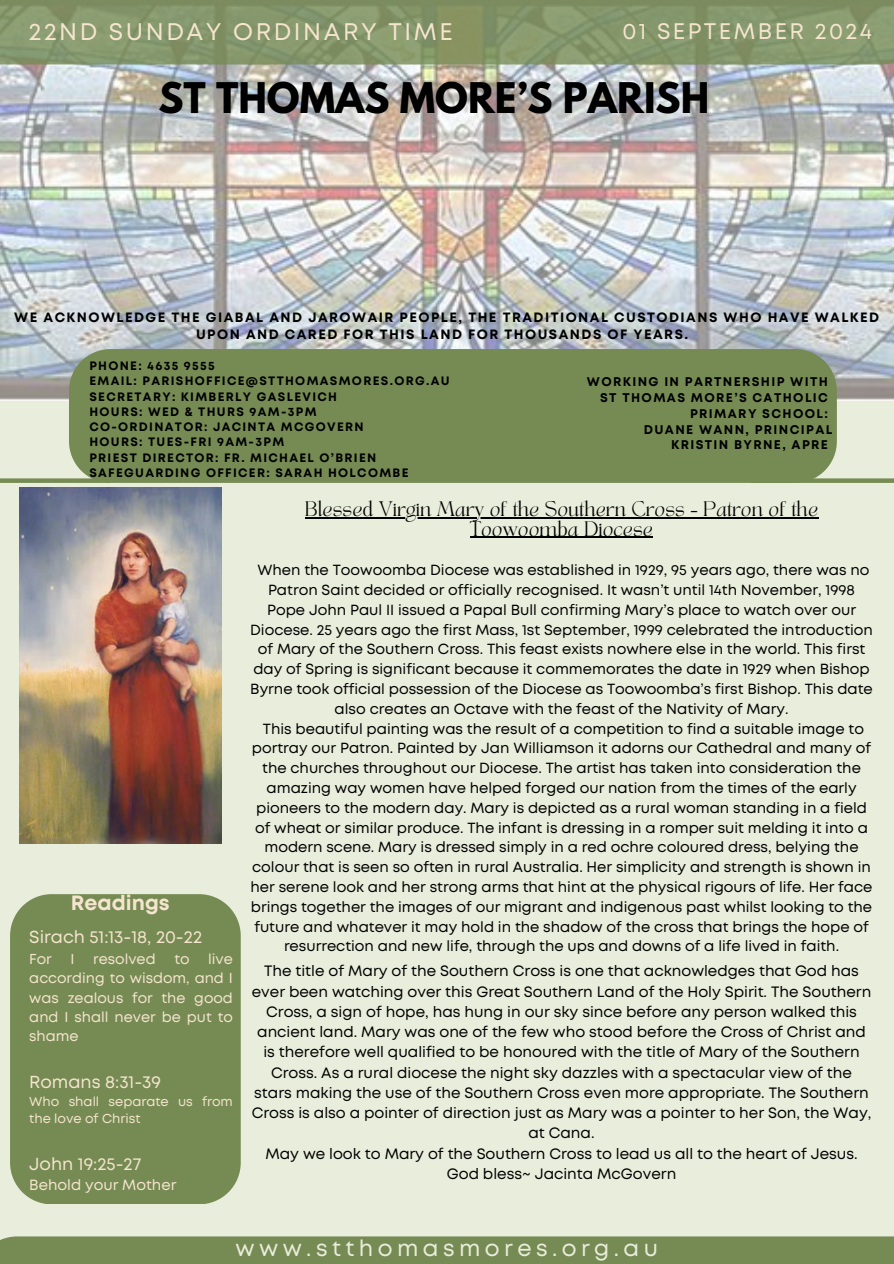
<style>
.page{position:relative;width:894px;height:1264px;background:#fff}
.page>*{position:absolute;margin:0;border:0;box-sizing:border-box;transform-origin:0 0}
.t1{font:700 37.35px "League Spartan";color:#000}
.t2{font:24px "Mont";letter-spacing:.11em;color:#f6e5ce}
.t3{font:22.5px "Mont";letter-spacing:.2em;color:#e9eddb}
.t4{font:22.5px "Mont";letter-spacing:.11em;color:#f6e5ce}
.t5{font:700 20.7px "Mont";color:#f6e5ce}
.t6{font:17.4px "Mont";color:#f6e5ce}
.t7{font:15px/20.2px "Mont";color:#000;text-align:center}
.t8{font:14.7px/19.8px "Mont";color:#000;text-align:center}
.t9{font:14.7px/19.8px "TANAEGEAN";color:#000;text-align:center}
.t10{font:14.7px "Mont";color:#f6e5ce}
.t11{font:14.4px/19.4px "Mont";color:#f6e5ce;text-align:justify}
.t12{font:700 13.5px/16.8px "Mont";letter-spacing:.11em;color:#000}
.t13{font:12.9px/17.2px "Mont";color:#f6e5ce}
.t14{font:700 12.6px "Mont";letter-spacing:.11em;color:#000}
.t15{font:700 12.15px "Mont";letter-spacing:.11em;color:#000}
.s1{font-family:"Noto Sans Gurmukhi"}
</style>
<div class="page">
<div style="left:0;top:0;width:893px;height:1263px;background:#e9eddb"></div>
<img style="left:0;top:64px;width:893px;height:336px">
<div style="left:0;top:478px;width:110px;height:5px;background:#768b54"></div>
<div style="left:750px;top:478px;width:143px;height:5px;background:#768b54"></div>
<div style="left:69px;top:349px;width:767px;height:134px;background:#768b54"></div>
<div style="left:0;top:1236px;width:893px;height:27px;background:#768b54"></div>
<div style="left:0;top:0;width:893px;height:64px;background:linear-gradient(to right,#85966b,#84966a)"></div>
<div style="left:10px;top:894px;width:231px;height:309px;background:#768b54"></div>
<img style="left:20px;top:487px;width:201px;height:356px">
<hr style="left:305px;top:517px;width:513px;height:1px;background:#000">
<hr style="left:470px;top:537px;width:182px;height:1px;background:#000">
<h1 class="t2" style="left:29px;top:23px;width:425px">22ND SUNDAY ORDINARY TIME</h1>
<h5 class="t4" style="left:622px;top:23px;width:251px">01 SEPTEMBER 2024</h5>
<h2 class="t1" style="left:158px;top:79px;width:552px">ST THOMAS MORE’S PARISH</h2>
<p class="t12" style="left:196px;top:309px;width:684px;text-indent:-182px">WE ACKNOWLEDGE THE GIABAL AND JAROWAIR PEOPLE, THE TRADITIONAL CUSTODIANS WHO HAVE WALKED<br>UPON AND CARED FOR THIS LAND FOR THOUSANDS OF YEARS.</p>
<p class="t15" style="left:89px;top:361px;width:127px">PHONE: 4635 9555</p>
<p class="t15" style="left:89px;top:376px;width:361px">EMAIL: PARISHOFFICE@STTHOMASMORES.ORG.AU</p>
<p class="t15" style="left:89px;top:392px;width:249px">SECRETARY: KIMBERLY GASLEVICH</p>
<p class="t15" style="left:89px;top:407px;width:229px">HOURS: WED &amp; THURS 9AM-3PM</p>
<p class="t15" style="left:89px;top:422px;width:276px">CO-ORDINATOR: JACINTA MCGOVERN</p>
<p class="t15" style="left:89px;top:437px;width:196px">HOURS: TUES-FRI 9AM-3PM</p>
<p class="t15" style="left:89px;top:453px;width:288px">PRIEST DIRECTOR: FR. MICHAEL O’BRIEN</p>
<h6 class="t15" style="left:89px;top:468px;width:320px">SAFEGUARDING OFFICER: SARAH HOLCOMBE</h6>
<h6 class="t14" style="left:586px;top:377px;width:242px">WORKING IN PARTNERSHIP WITH</h6>
<h4 class="t14" style="left:600px;top:393px;width:229px">ST THOMAS MORE’S CATHOLIC</h4>
<h6 class="t14" style="left:690px;top:408px;width:139px">PRIMARY SCHOOL:</h6>
<p class="t14" style="left:643px;top:424px;width:190px">DUANE WANN, PRINCIPAL</p>
<p class="t14" style="left:671px;top:440px;width:158px">KRISTIN BYRNE, APRE</p>
<p class="t5" style="left:71px;top:895px;width:100px">Readings</p>
<p class="t6" style="left:29px;top:930px;width:174px">Sirach 51:13-18, 20-22</p>
<p class="t11" style="left:29px;top:950px;width:24px">For</p>
<p class="t11" style="left:70px;top:950px;width:6px">I</p>
<p class="t11" style="left:93px;top:950px;width:64px">resolved</p>
<p class="t11" style="left:174px;top:950px;width:17px">to</p>
<p class="t11" style="left:29px;top:950px;width:205px;text-indent:179px">live according to wisdom, and I was zealous for the good and I shall never be put to shame</p>
<p class="t6" style="left:29px;top:1075px;width:133px">Romans 8:31-39</p>
<p class="t13" style="left:29px;top:1093px;width:205px">Who shall separate us from the love of Christ</p>
<p class="t6" style="left:29px;top:1157px;width:114px">John 19:25-27</p>
<p class="t10" style="left:29px;top:1179px;width:148px">Behold your Mother</p>
<h6 class="t9" style="left:305px;top:501px;width:514px">Blessed Virgin Mary of the Southern Cross <span class="s1">–</span> Patron of the<br>Toowoomba Diocese</h6>
<h6 class="t8" style="left:250px;top:561px;width:624px">When the Toowoomba Diocese was established in 1929, 95 years ago, there was no Patron Saint decided or officially recognised. It wasn’t until 14th November, 1998<br>Pope John Paul II issued a Papal Bull confirming Mary’s place to watch over our Diocese. 25 years ago the first Mass, 1st September, 1999 celebrated the introduction of Mary of the Southern Cross. This feast exists nowhere else in the world. This first day of Spring is significant because it commemorates the date in 1929 when Bishop Byrne took official possession of the Diocese as Toowoomba’s first Bishop. This date also creates an Octave with the feast of the Nativity of Mary.<br>This beautiful painting was the result of a competition to find a suitable image to portray our Patron. Painted by Jan Williamson it adorns our Cathedral and many of the churches throughout our Diocese. The artist has taken into consideration the amazing way women have helped forged our nation from the times of the early pioneers to the modern day. Mary is depicted as a rural woman standing in a field of wheat or similar produce. The infant is dressing in a romper suit melding it into a modern scene. Mary is dressed simply in a red ochre coloured dress, belying the colour that is seen so often in rural Australia. Her simplicity and strength is shown in her serene look and her strong arms that hint at the physical rigours of life. Her face brings together the images of our migrant and indigenous past whilst looking to the future and whatever it may hold in the shadow of the cross that brings the hope of resurrection and new life, through the ups and downs of a life lived in faith.</h6>
<h3 class="t7" style="left:252px;top:962px;width:621px">The title of Mary of the Southern Cross is one that acknowledges that God has ever been watching over this Great Southern Land of the Holy Spirit. The Southern Cross, a sign of hope, has hung in our sky since before any person walked this ancient land. Mary was one of the few who stood before the Cross of Christ and is therefore well qualified to be honoured with the title of Mary of the Southern Cross. As a rural diocese the night sky dazzles with a spectacular view of the stars making the use of the Southern Cross even more appropriate. The Southern Cross is also a pointer of direction just as Mary was a pointer to her Son, the Way, at Cana.<br>May we look to Mary of the Southern Cross to lead us all to the heart of Jesus.<br>God bless~ Jacinta McGovern</h3>
<p class="t3" style="left:235px;top:1239px;width:424px">www.stthomasmores.org.au</p>
</div>
